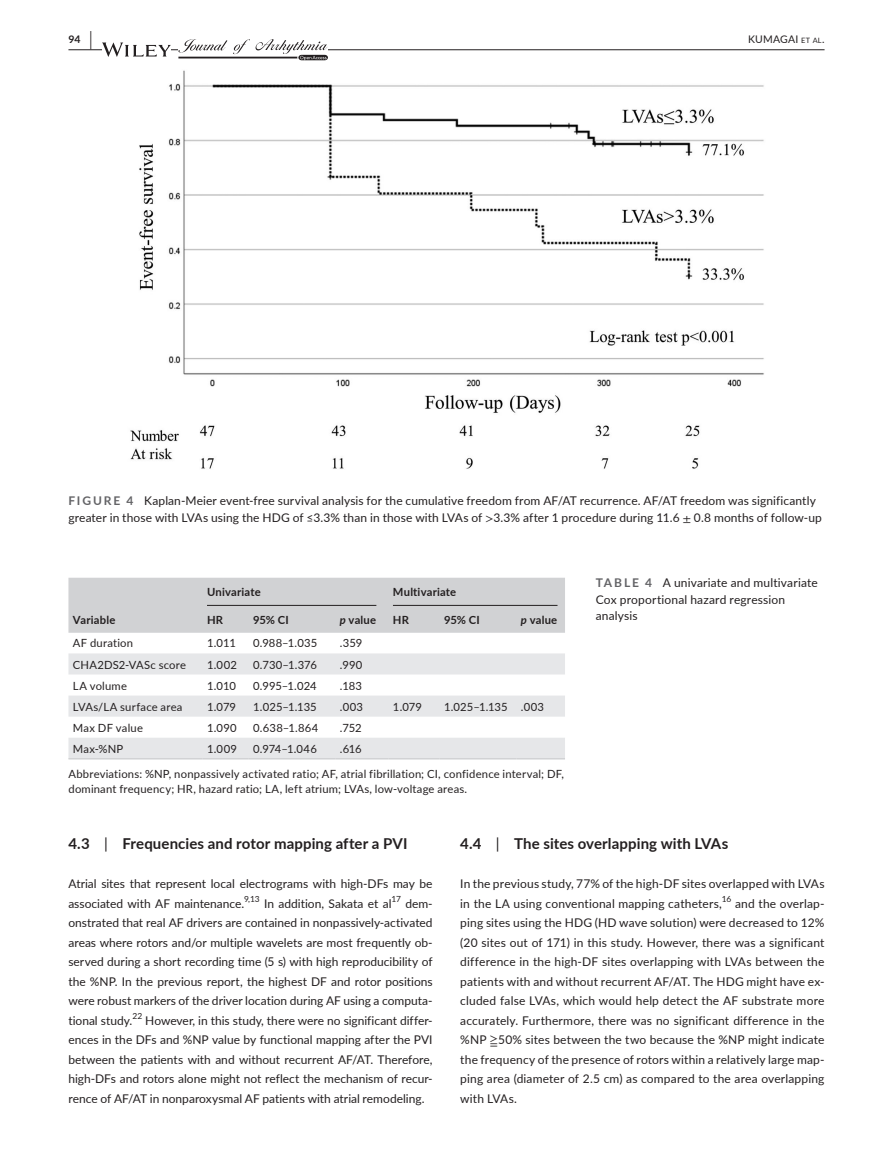
<style>
.page{position:relative;width:893px;height:1174px;background:#fff}
.page>*{position:absolute;margin:0;border:0;box-sizing:border-box;transform-origin:0 0}
.t1{font:700 15px "Lato";letter-spacing:.005em;color:#231f20}
.t2{font:12px/19.5px "Lato";letter-spacing:.01em;color:#231f20}
.t3{font:11.25px/15.8px "Lato";letter-spacing:.015em;color:#231f20}
.t4{font:700 11.25px "Lato";letter-spacing:.02em;color:#231f20}
.t5{font:10.5px "Lato";letter-spacing:.02em;color:#231f20}
.t6{font:700 10.5px "Lato";color:#231f20}
.t7{font:8.4px "Lato";color:#231f20}
.s1{font-size:19.5px}
.s2{font-size:7.35px}
.s3{font-weight:700;color:#636366}
.s4{font-family:"STIX"}
.s5{font-style:italic}
.s6{font-weight:400}
</style>
<div class="page">
<hr style="left:68px;top:49px;width:756px;height:1px;background:#231f20">
<svg style="left:102px;top:42px;width:69px;height:15px"></svg>
<svg style="left:178px;top:39px;width:150px;height:21px"></svg>
<img style="left:130px;top:70px;width:634px;height:399px">
<div style="left:68px;top:578px;width:497px;height:55px;background:#d1d2d4"></div>
<svg style="left:68px;top:653px;width:497px;height:105px;fill:#e6e7e9"></svg>
<hr style="left:68px;top:758px;width:134px;height:1px;background:#d1d2d4">
<hr style="left:202px;top:758px;width:47px;height:1px;background:#d1d2d4">
<hr style="left:249px;top:758px;width:86px;height:1px;background:#d1d2d4">
<hr style="left:335px;top:758px;width:53px;height:1px;background:#d1d2d4">
<hr style="left:388px;top:758px;width:51px;height:1px;background:#d1d2d4">
<hr style="left:439px;top:758px;width:77px;height:1px;background:#d1d2d4">
<hr style="left:516px;top:758px;width:49px;height:1px;background:#d1d2d4">
<hr style="left:207px;top:605px;width:169px;height:1px;background:#231f20">
<hr style="left:393px;top:605px;width:164px;height:1px;background:#231f20">
<p class="t6" style="left:68px;top:31px;width:25px">94 <span class="s1">|</span></p>
<p class="t5" style="left:748px;top:31px;width:78px">KUMAGAI <span class="s2">et al</span>.</p>
<p class="t2" style="left:68px;top:492px;width:755px;line-height:16.5px"><span class="s3">FIGURE 4</span> Kaplan-Meier event-free survival analysis for the cumulative freedom from AF/AT recurrence. AF/AT freedom was significantly greater in those with LVAs using the HDG of ≤3.3% than in those with LVAs of <span class="s4">&gt;</span>3.3% after 1 procedure during 11.6 <span class="s4">±</span> 0.8 months of follow-up</p>
<p class="t4" style="left:207px;top:583px;width:55px">Univariate</p>
<p class="t4" style="left:393px;top:583px;width:65px">Multivariate</p>
<p class="t4" style="left:73px;top:611px;width:44px">Variable</p>
<p class="t4" style="left:207px;top:611px;width:18px">HR</p>
<p class="t4" style="left:253px;top:611px;width:37px">95% CI</p>
<p class="t4" style="left:340px;top:611px;width:38px"><span class="s5">p</span> value</p>
<p class="t4" style="left:393px;top:611px;width:18px">HR</p>
<p class="t4" style="left:444px;top:611px;width:37px">95% CI</p>
<p class="t4" style="left:521px;top:611px;width:38px"><span class="s5">p</span> value</p>
<p class="t3" style="left:73px;top:635px;width:62px">AF duration</p>
<p class="t3" style="left:207px;top:635px;width:30px">1.011</p>
<p class="t3" style="left:253px;top:635px;width:66px">0.988–1.035</p>
<p class="t3" style="left:340px;top:635px;width:24px">.359</p>
<p class="t3" style="left:73px;top:656px;width:115px">CHA2DS2-VASc score</p>
<p class="t3" style="left:207px;top:656px;width:31px">1.002</p>
<p class="t3" style="left:253px;top:656px;width:65px">0.730–1.376</p>
<p class="t3" style="left:340px;top:656px;width:24px">.990</p>
<p class="t3" style="left:73px;top:677px;width:56px">LA volume</p>
<p class="t3" style="left:207px;top:677px;width:30px">1.010</p>
<p class="t3" style="left:253px;top:677px;width:65px">0.995–1.024</p>
<p class="t3" style="left:340px;top:677px;width:24px">.183</p>
<p class="t3" style="left:73px;top:698px;width:111px">LVAs/LA surface area</p>
<p class="t3" style="left:207px;top:698px;width:31px">1.079</p>
<p class="t3" style="left:253px;top:698px;width:65px">1.025–1.135</p>
<p class="t3" style="left:340px;top:698px;width:25px">.003</p>
<p class="t3" style="left:393px;top:698px;width:31px">1.079</p>
<p class="t3" style="left:444px;top:698px;width:102px">1.025–1.135 .003</p>
<p class="t3" style="left:73px;top:719px;width:71px">Max DF value</p>
<p class="t3" style="left:207px;top:719px;width:31px">1.090</p>
<p class="t3" style="left:253px;top:719px;width:67px">0.638–1.864</p>
<p class="t3" style="left:340px;top:719px;width:23px">.752</p>
<p class="t3" style="left:73px;top:740px;width:52px">Max-%NP</p>
<p class="t3" style="left:207px;top:740px;width:31px">1.009</p>
<p class="t3" style="left:253px;top:740px;width:65px">0.974–1.046</p>
<p class="t3" style="left:340px;top:740px;width:23px">.616</p>
<p class="t3" style="left:68px;top:765px;width:497px">Abbreviations: %NP, nonpassively activated ratio; AF, atrial fibrillation; CI, confidence interval; DF, dominant frequency; HR, hazard ratio; LA, left atrium; LVAs, low-voltage areas.</p>
<p class="t2" style="left:596px;top:574px;width:223px;line-height:16.5px"><span class="s3">TABLE 4</span> A univariate and multivariate<br>Cox proportional hazard regression analysis</p>
<p class="t1" style="left:68px;top:833px;width:341px">4.3 <span class="s6">|</span> Frequencies and rotor mapping after a PVI</p>
<p class="t2" style="left:68px;top:873px;width:366px">Atrial sites that represent local electrograms with high-DFs may be associated with AF maintenance.</p>
<p class="t7" style="left:244px;top:893px;width:17px">9,13</p>
<p class="t2" style="left:264px;top:893px;width:129px">In addition, Sakata et al</p>
<p class="t7" style="left:391px;top:893px;width:11px">17</p>
<p class="t2" style="left:68px;top:893px;width:366px;text-align:justify;text-indent:337px">dem&shy;onstrated that real AF drivers are contained in nonpassively-activated areas where rotors and/or multiple wavelets are most frequently ob&shy;served during a short recording time (5 s) with high reproducibility of the %NP. In the previous report, the highest DF and rotor positions were robust markers of the driver location during AF using a computa&shy;tional study.<sup>22</sup> However, in this study, there were no significant differ&shy;ences in the DFs and %NP value by functional mapping after the PVI between the patients with and without recurrent AF/AT. Therefore, high-DFs and rotors alone might not reflect the mechanism of recur&shy;rence of AF/AT in nonparoxysmal AF patients with atrial remodeling.</p>
<p class="t1" style="left:460px;top:833px;width:270px">4.4 <span class="s6">|</span> The sites overlapping with LVAs</p>
<p class="t2" style="left:460px;top:873px;width:366px">In the previous study, 77% of the high-DF sites overlapped with LVAs in the LA using conventional mapping catheters,</p>
<p class="t7" style="left:722px;top:893px;width:11px">16</p>
<p class="t2" style="left:460px;top:893px;width:366px;text-align:justify;text-indent:275px">and the overlap&shy;ping sites using the HDG (HD wave solution) were decreased to 12% (20 sites out of 171) in this study. However, there was a significant difference in the high-DF sites overlapping with LVAs between the patients with and without recurrent AF/AT. The HDG might have ex&shy;cluded false LVAs, which would help detect the AF substrate more accurately. Furthermore, there was no significant difference in the %NP <span class="s4">≧</span>50% sites between the two because the %NP might indicate the frequency of the presence of rotors within a relatively large map&shy;ping area (diameter of 2.5 cm) as compared to the area overlapping with LVAs.</p>
</div>
